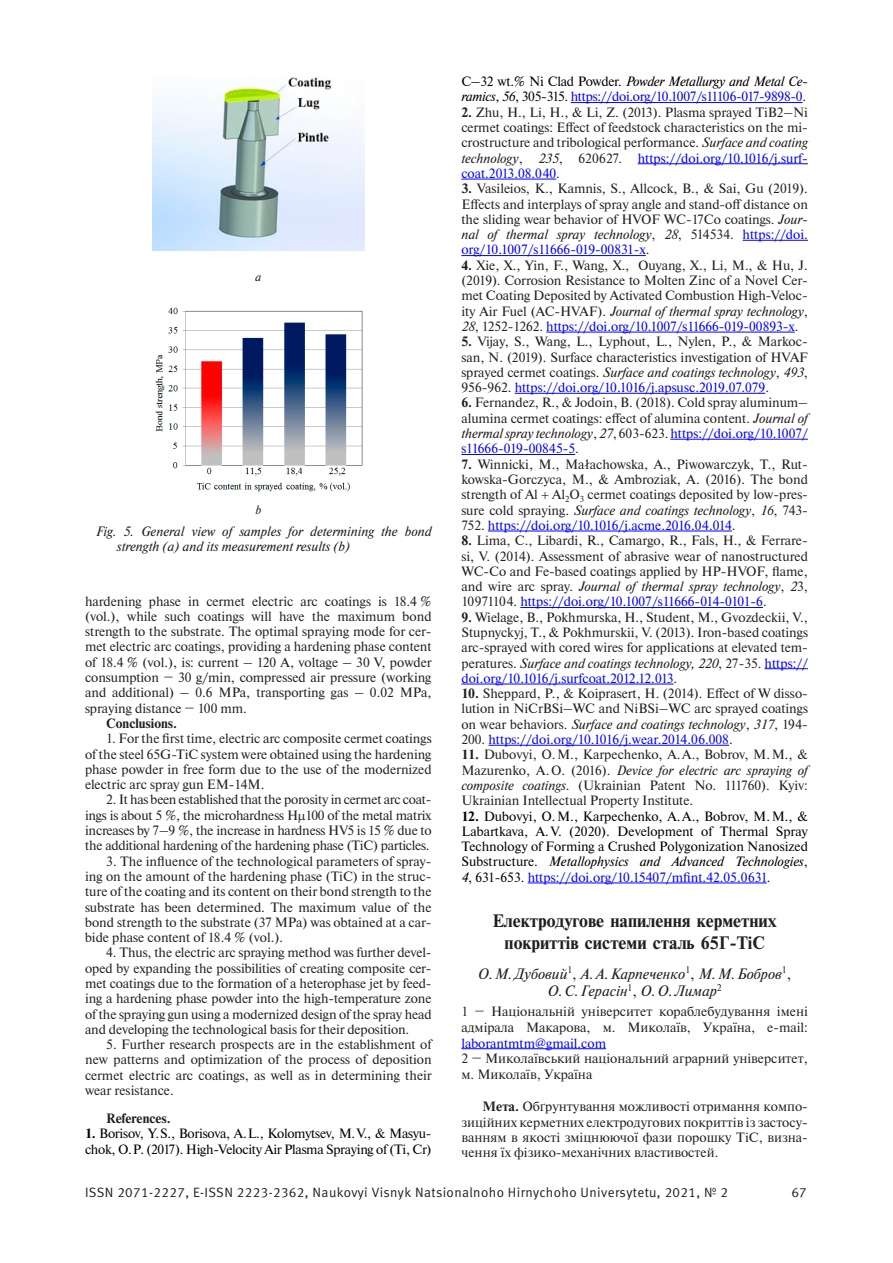
<style>
.page{position:relative;width:893px;height:1263px;background:#fff}
.page>*{position:absolute;margin:0;border:0;box-sizing:border-box;transform-origin:0 0}
.t1{font:700 18px/21.6px "Newton";color:#231f20;text-align:center}
.t2{font:italic 15px/17.2px "Newton";color:#231f20;text-align:center}
.t3{font:13.5px/15.3px "Newton";color:#231f20;text-align:justify}
.t4{font:13.5px/15.3px "Newton";letter-spacing:-.02em;color:#000}
.t5{font:13.5px/15.3px "Newton";letter-spacing:-.02em;color:#00f}
.t6{font:13.5px "Meta Normal Cyr LF";letter-spacing:.03em;color:#231f20}
.t7{font:italic 13.5px/15.3px "Newton";color:#231f20}
.t8{font:700 13.5px "Newton";color:#231f20}
.t9{font:13.5px "Newton";color:#00f}
.t10{font:italic 12px "Newton";color:#231f20}
.s1{font-weight:700}
.s2{color:#000}
.s3{font-style:italic;color:#000}
.s4{color:#231f20}
.s5{font-style:italic}
.s6{color:#00f}
.s7{font-style:normal}
</style>
<div class="page">
<hr style="left:571px;top:102px;width:231px;height:1px;background:#00f">
<hr style="left:638px;top:163px;width:170px;height:1px;background:#00f">
<hr style="left:461px;top:179px;width:95px;height:1px;background:#00f">
<hr style="left:743px;top:240px;width:65px;height:1px;background:#00f">
<hr style="left:461px;top:255px;width:185px;height:1px;background:#00f">
<hr style="left:546px;top:332px;width:249px;height:1px;background:#00f">
<hr style="left:515px;top:393px;width:250px;height:1px;background:#00f">
<hr style="left:670px;top:439px;width:138px;height:1px;background:#00f">
<hr style="left:461px;top:454px;width:114px;height:1px;background:#00f">
<hr style="left:488px;top:531px;width:244px;height:1px;background:#00f">
<hr style="left:520px;top:607px;width:243px;height:1px;background:#00f">
<hr style="left:765px;top:668px;width:43px;height:1px;background:#00f">
<hr style="left:461px;top:684px;width:213px;height:1px;background:#00f">
<hr style="left:488px;top:745px;width:241px;height:1px;background:#00f">
<hr style="left:528px;top:883px;width:239px;height:1px;background:#00f">
<hr style="left:461px;top:1048px;width:145px;height:1px;background:#00f">
<img style="left:152px;top:77px;width:213px;height:174px">
<img style="left:155px;top:307px;width:208px;height:185px">
<p class="t10" style="left:255px;top:269px;width:8px">a</p>
<p class="t10" style="left:255px;top:502px;width:7px">b</p>
<p class="t7" style="left:117px;top:524px;width:316px;text-indent:-21px">Fig. 5. General view of samples for determining the bond strength (a) and its measurement results (b)</p>
<p class="t3" style="left:85px;top:593px;width:348px">hardening phase in cermet electric arc coatings is 18.4 % (vol.), while such coatings will have the maximum bond strength to the substrate. The optimal spraying mode for cer&shy;met electric arc coatings, providing a hardening phase content of 18.4 % (vol.), is: current – 120 A, voltage – 30 V, powder consumption − 30 g/min, compressed air pressure (working and additional) – 0.6 MPa, transporting gas – 0.02 MPa, spraying distance − 100 mm.</p>
<p class="t8" style="left:106px;top:715px;width:72px">Conclusions.</p>
<p class="t3" style="left:85px;top:730px;width:348px;text-indent:21px">1. For the first time, electric arc composite cermet coatings of the steel 65G-TiC system were obtained using the hardening phase powder in free form due to the use of the modernized electric arc spray gun EM-14M.</p>
<p class="t3" style="left:85px;top:792px;width:348px;text-indent:21px">2. It has been established that the porosity in cermet arc coat&shy;ings is about 5 %, the microhardness H 100 of the metal matrix increases by 7–9 %, the increase in hardness HV5 is 15 % due to the additional hardening of the hardening phase (TiC) particles.</p>
<p class="t3" style="left:85px;top:853px;width:348px;text-indent:21px">3. The influence of the technological parameters of spray&shy;ing on the amount of the hardening phase (TiC) in the struc&shy;ture of the coating and its content on their bond strength to the substrate has been determined. The maximum value of the bond strength to the substrate (37 MPa) was obtained at a car&shy;bide phase content of 18.4 % (vol.).</p>
<p class="t3" style="left:85px;top:945px;width:348px;text-indent:21px">4. Thus, the electric arc spraying method was further devel&shy;oped by expanding the possibilities of creating composite cer&shy;met coatings due to the formation of a heterophase jet by feed&shy;ing a hardening phase powder into the high-temperature zone of the spraying gun using a modernized design of the spray head and developing the technological basis for their deposition.</p>
<p class="t3" style="left:85px;top:1036px;width:348px;text-indent:21px">5. Further research prospects are in the establishment of new patterns and optimization of the process of deposition cermet electric arc coatings, as well as in determining their wear resistance.</p>
<p class="t8" style="left:106px;top:1110px;width:66px">References.</p>
<p class="t4" style="left:85px;top:1126px;width:348px"><span class="s1">1.</span> Borisov, Y.S., Borisova, A.L., Kolomytsev, M.V., &amp; Masyu&shy;chok, O.P. (2017). High-Velocity Air Plasma Spraying of (Ti, Cr)</p>
<p class="t5" style="left:461px;top:73px;width:348px"><span class="s2">C–32 wt.% Ni Clad Powder.</span> <span class="s3">Powder Metallurgy and Metal Ce&shy;ramics</span><span class="s2">,</span> <span class="s3">56</span><span class="s2">, 305-315.</span> https://doi.org/10.1007/s11106-017-9898-0<span class="s4">.</span></p>
<p class="t3" style="left:461px;top:104px;width:348px"><span class="s1">2.</span> Zhu, H., Li, H., &amp; Li, Z. (2013). Plasma sprayed TiB2–Ni cermet coatings: Effect of feedstock characteristics on the mi&shy;crostructure and tribological performance. <span class="s5">Surface and coating technology</span>, <span class="s5">235</span>, 620627. <span class="s6">https://doi.org/10.1016/j.surf&shy;coat.2013.08.040</span>.</p>
<p class="t3" style="left:461px;top:181px;width:348px"><span class="s1">3.</span> Vasileios, K., Kamnis, S., Allcock, B., &amp; Sai, Gu (2019).<br>Effects and interplays of spray angle and stand-off distance on the sliding wear behavior of HVOF WC-17Co coatings. <span class="s5">Jour&shy;nal of thermal spray technology</span>, <span class="s5">28</span>, 514534. <span class="s6">https://doi. org/10.1007/s11666-019-00831-x</span>.</p>
<p class="t3" style="left:461px;top:257px;width:348px"><span class="s1">4.</span> Xie, X., Yin, F., Wang, X., Ouyang, X., Li, M., &amp; Hu, J. (2019). Corrosion Resistance to Molten Zinc of a Novel Cer&shy;met Coating Deposited by Activated Combustion High-Veloc&shy;ity Air Fuel (AC-HVAF). <span class="s5">Journal of thermal spray technology</span>, <span class="s5">28</span>, 1252-1262. <span class="s6">https://doi.org/10.1007/s11666-019-00893-x</span>.</p>
<p class="t3" style="left:461px;top:333px;width:348px"><span class="s1">5.</span> Vijay, S., Wang, L., Lyphout, L., Nylen, P., &amp; Markoc&shy;san, N. (2019). Surface characteristics investigation of HVAF sprayed cermet coatings. <span class="s5">Surface and coatings technology</span>, <span class="s5">493</span>, 956-962. <span class="s6">https://doi.org/10.1016/j.apsusc.2019.07.079</span>.</p>
<p class="t3" style="left:461px;top:395px;width:348px"><span class="s1">6.</span> Fernandez, R., &amp; Jodoin, B. (2018). Cold spray aluminum– alumina cermet coatings: effect of alumina content. <span class="s5">Journal of thermal spray technology</span>, <span class="s5">27</span>, 603-623. <span class="s6">https://doi.org/10.1007/ s11666-019-00845-5</span>.</p>
<p class="t3" style="left:461px;top:456px;width:348px;text-align:left"><span class="s1">7.</span> Winnicki, M., Małachowska, A., Piwowarczyk, T., Rut&shy;kowska-Gorczyca, M., &amp; Ambroziak, A. (2016). The bond strength of Al Al<sub>2</sub>O<sub>3</sub> cermet coatings deposited by low-pres&shy;sure cold spraying. <span class="s5">Surface and coatings technology</span>, <span class="s5">16</span>, 743- 752. <span class="s6">https://doi.org/10.1016/j.acme.2016.04.014</span>.</p>
<p class="t3" style="left:461px;top:532px;width:348px"><span class="s1">8.</span> Lima, C., Libardi, R., Camargo, R., Fals, H., &amp; Ferrare&shy;si, V. (2014). Assessment of abrasive wear of nanostructured WC-Co and Fe-based coatings applied by HP-HVOF, flame, and wire arc spray. <span class="s5">Journal of thermal spray technology</span>, <span class="s5">2</span>3, 10971104. <span class="s6">https://doi.org/10.1007/s11666-014-0101-6</span>.</p>
<p class="t3" style="left:461px;top:609px;width:348px"><span class="s1">9.</span> Wielage, B., Pokhmurska, H., Student, M., Gvozdeckii, V., Stupnyckyj, T., &amp; Pokhmurskii, V. (2013). Iron-based coatings arc-sprayed with cored wires for applications at elevated tem&shy;peratures. <span class="s5">Surface and coatings technology, 220</span>, 27-35. <span class="s6">https:// doi.org/10.1016/j.surfcoat.2012.12.013</span>.</p>
<p class="t3" style="left:461px;top:685px;width:348px;text-align:left"><span class="s1">10.</span> Sheppard, P., &amp; Koiprasert, H. (2014). Effect of W disso&shy;lution in NiCrBSi–WC and NiBSi–WC arc sprayed coatings on wear behaviors. <span class="s5">Surface and coatings technology</span>, <span class="s5">317</span>, 194- 200. <span class="s6">https://doi.org/10.1016/j.wear.2014.06.008</span>.</p>
<p class="t3" style="left:461px;top:747px;width:348px"><span class="s1">11.</span> Dubovyi, O.M., Karpechenko, A.A., Bobrov, M.M., &amp; Mazurenko, A.O. (2016). <span class="s5">Device for electric arc spraying of composite coatings</span>. (Ukrainian Patent No. 111760). Kyiv:<br>Ukrainian Intellectual Property Institute.</p>
<p class="t4" style="left:461px;top:808px;width:348px;text-align:justify"><span class="s1">12.</span> Dubovyi, O.M., Karpechenko, A.A., Bobrov, M.M., &amp; Labartkava, A.V. (2020). Development of Thermal Spray Technology of Forming a Crushed Polygonization Nanosized Substructure. <span class="s5">Metallophysics and Advanced Technologies</span>, <span class="s5">4</span>, 631-653. <span class="s6">https://doi.org/10.15407/mfint.42.05.0631</span>.</p>
<h1 class="t1" style="left:492px;top:911px;width:286px">Електродугове напилення керметних покриттів системи сталь 65Г-TiC</h1>
<p class="t2" style="left:478px;top:965px;width:315px">О.М.Дубовий<sup>1</sup><span class="s7">,</span> А.А.Карпеченко<sup>1</sup><span class="s7">,</span> М.М.Бобров<sup>1</sup><span class="s7">,<br></span>О.С.Герасін<sup>1</sup><span class="s7">,</span> О.О.Лимар<sup>2</sup></p>
<p class="t3" style="left:461px;top:1003px;width:348px;line-height:15.8px">1 − Національній університет кораблебудування імені адмірала Макарова, м. Миколаїв, Україна, e-mail:</p>
<p class="t9" style="left:461px;top:1033px;width:146px">laborantmtm@gmail.com</p>
<p class="t3" style="left:461px;top:1050px;width:348px;line-height:15.8px">2 − Миколаївський національний аграрний університет, м. Миколаїв, Україна</p>
<p class="t3" style="left:461px;top:1099px;width:348px;text-indent:21px"><span class="s1">Мета.</span> Обґрунтування можливості отримання компо&shy;зиційних керметних електродугових покриттів із застосу&shy;ванням в якості зміцнюючої фази порошку TiC, визна&shy;чення їх фізико-механічних властивостей.</p>
<p class="t6" style="left:85px;top:1185px;width:644px">ISSN 2071-2227, E-ISSN 2223-2362, Naukovyi Visnyk Natsionalnoho Hirnychoho Universytetu, 2021, № 2</p>
<p class="t6" style="left:791px;top:1185px;width:17px">67</p>
</div>
